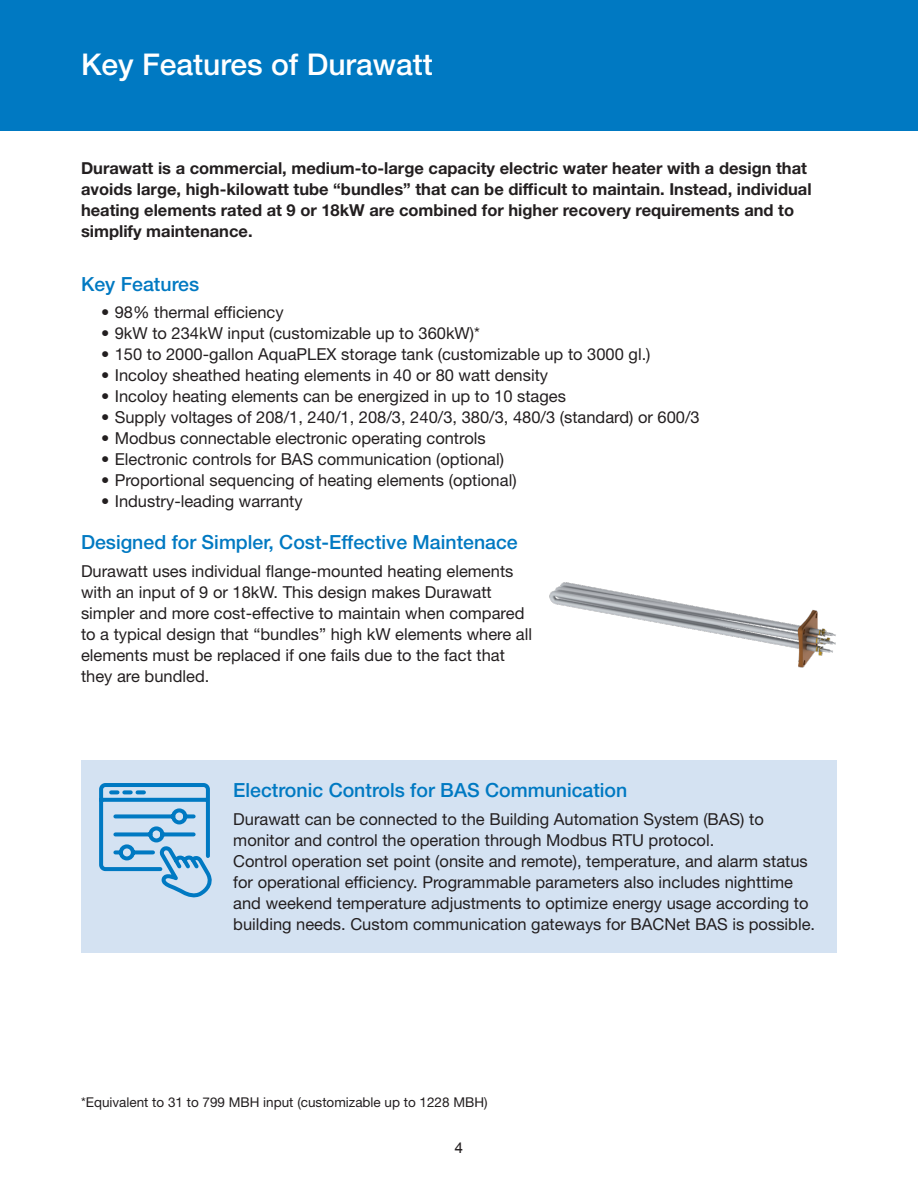
<style>
.page{position:relative;width:918px;height:1188px;background:#fff}
.page>*{position:absolute;margin:0;border:0;box-sizing:border-box;transform-origin:0 0}
.t1{font:500 30px "Helvetica Neue LT Std";color:#fff}
.t2{font:500 19.5px "Helvetica Neue LT Std";color:#0079c2}
.t3{font:16.5px/21px "Helvetica Neue LT Std";color:#231f20}
.t4{font:700 16.5px/21px "Helvetica Neue LT Std";color:#231f20}
.t5{font:15px "Arial";color:#231f20}
.t6{font:13.5px "Helvetica Neue LT Std";color:#231f20}
</style>
<div class="page">
<div style="left:81px;top:760px;width:756px;height:193px;background:#d4e2f2"></div>
<div style="left:0;top:0;width:918px;height:131px;background:#0079c2"></div>
<svg style="left:99px;top:783px;width:113px;height:115px"></svg>
<img style="left:549px;top:582px;width:287px;height:86px">
<p class="t1" style="left:81px;top:47px;width:353px">Key Features of Durawatt</p>
<p class="t4" style="left:81px;top:157px;width:732px">Durawatt is a commercial, medium-to-large capacity electric water heater with a design that avoids large, high-kilowatt tube “bundles” that can be difficult to maintain. Instead, individual heating elements rated at 9 or 18kW are combined for higher recovery requirements and to simplify maintenance.</p>
<p class="t2" style="left:81px;top:272px;width:120px">Key Features</p>
<p class="t3" style="left:101px;top:302px;width:184px">• 98% thermal efficiency</p>
<p class="t3" style="left:101px;top:323px;width:380px">• 9kW to 234kW input (customizable up to 360kW)*</p>
<p class="t3" style="left:101px;top:344px;width:551px">• 150 to 2000-gallon AquaPLEX storage tank (customizable up to 3000 gl.)</p>
<p class="t3" style="left:101px;top:365px;width:448px">• Incoloy sheathed heating elements in 40 or 80 watt density</p>
<p class="t3" style="left:101px;top:386px;width:466px">• Incoloy heating elements can be energized in up to 10 stages</p>
<p class="t3" style="left:101px;top:407px;width:600px">• Supply voltages of 208/1, 240/1, 208/3, 240/3, 380/3, 480/3 (standard) or 600/3</p>
<p class="t3" style="left:101px;top:428px;width:386px">• Modbus connectable electronic operating controls</p>
<p class="t3" style="left:101px;top:449px;width:404px">• Electronic controls for BAS communication (optional)</p>
<p class="t3" style="left:101px;top:470px;width:417px">• Proportional sequencing of heating elements (optional)</p>
<p class="t3" style="left:101px;top:491px;width:203px">• Industry-leading warranty</p>
<p class="t2" style="left:81px;top:531px;width:438px">Designed for Simpler, Cost-Effective Maintenace</p>
<p class="t3" style="left:81px;top:560px;width:453px">Durawatt uses individual flange-mounted heating elements with an input of 9 or 18kW. This design makes Durawatt simpler and more cost-effective to maintain when compared to a typical design that “bundles” high kW elements where all elements must be replaced if one fails due to the fact that they are bundled.</p>
<p class="t2" style="left:233px;top:778px;width:396px">Electronic Controls for BAS Communication</p>
<p class="t3" style="left:233px;top:808px;width:583px">Durawatt can be connected to the Building Automation System (BAS) to monitor and control the operation through Modbus RTU protocol.<br>Control operation set point (onsite and remote), temperature, and alarm status for operational efficiency. Programmable parameters also includes nighttime and weekend temperature adjustments to optimize energy usage according to building needs. Custom communication gateways for BACNet BAS is possible.</p>
<p class="t6" style="left:81px;top:1094px;width:408px">*Equivalent to 31 to 799 MBH input (customizable up to 1228 MBH)</p>
<p class="t5" style="left:455px;top:1138px;width:10px">4</p>
</div>
